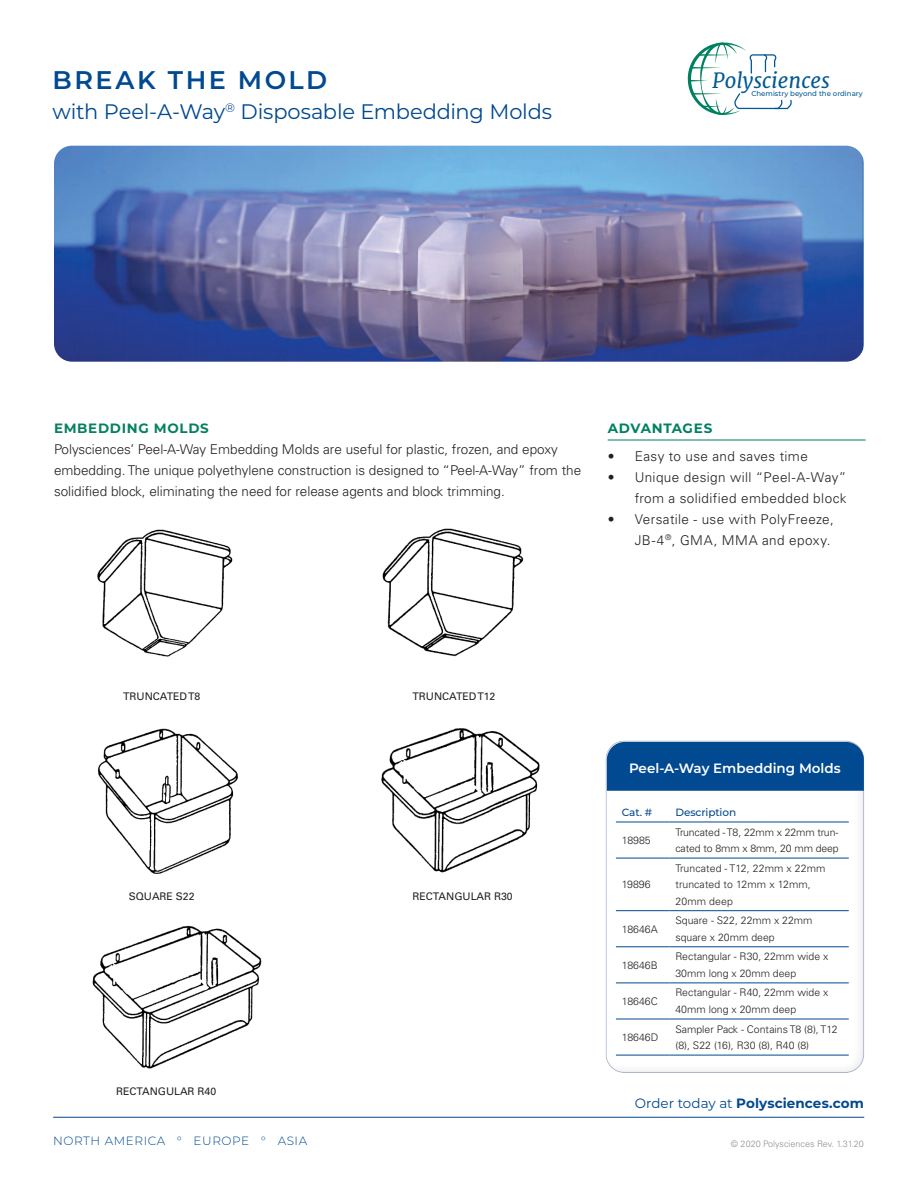
<style>
.page{position:relative;width:918px;height:1188px;background:#fff}
.page>*{position:absolute;margin:0;border:0;box-sizing:border-box;transform-origin:0 0}
.t1{font:600 25.5px "Montserrat";letter-spacing:.095em;color:#014990}
.t2{font:21px "Montserrat";letter-spacing:-.01em;color:#014990}
.t3{font:italic 20.85px "Merriweather";color:#005894}
.t4{font:300 13.5px/21px "Univers LT Std";color:#231f20}
.t5{font:300 13.5px/21px "Univers LT Std";letter-spacing:.03em;color:#231f20;text-align:right}
.t6{font:700 13.5px "Montserrat";letter-spacing:.005em;color:#014990}
.t7{font:600 13.5px "Montserrat";color:#fff}
.t8{font:700 13.5px "Montserrat";letter-spacing:.05em;color:#087f60}
.subhead{font:700 13.5px "Montserrat";letter-spacing:.06em;color:#008061}
.t9{font:300 12px "Montserrat";letter-spacing:.05em;color:#014990}
.t10{font:300 10.5px/16.5px "Univers LT Std";color:#231f20}
.t11{font:10.5px "Univers LT Std";color:#231f20}
.t12{font:500 10.5px "Montserrat";letter-spacing:-.01em;color:#014990}
.t13{font:300 9px "Univers LT Std";color:#8f9194}
.t14{font:500 7.05px "Montserrat";color:#005894}
.s1{font-weight:400}
</style>
<div class="page">
<svg style="left:688px;top:42px;width:104px;height:73px"></svg>
<hr style="left:53px;top:1117px;width:811px;height:1px;background:#014990">
<img style="left:54px;top:146px;width:810px;height:216px">
<div style="left:607px;top:742px;width:257px;height:49px;background:#014990"></div>
<hr style="left:616px;top:822px;width:53px;height:1px;background:#014990">
<hr style="left:669px;top:822px;width:180px;height:1px;background:#014990">
<hr style="left:616px;top:858px;width:53px;height:1px;background:#014990">
<hr style="left:669px;top:858px;width:180px;height:1px;background:#014990">
<hr style="left:616px;top:910px;width:53px;height:1px;background:#014990">
<hr style="left:669px;top:910px;width:180px;height:1px;background:#014990">
<hr style="left:616px;top:947px;width:53px;height:1px;background:#014990">
<hr style="left:669px;top:947px;width:180px;height:1px;background:#014990">
<hr style="left:616px;top:983px;width:53px;height:1px;background:#014990">
<hr style="left:669px;top:983px;width:180px;height:1px;background:#014990">
<hr style="left:616px;top:1019px;width:53px;height:1px;background:#014990">
<hr style="left:669px;top:1019px;width:180px;height:1px;background:#014990">
<hr style="left:616px;top:1055px;width:53px;height:1px;background:#014990">
<hr style="left:669px;top:1055px;width:180px;height:1px;background:#014990">
<hr style="left:608px;top:440px;width:258px;height:1px;background:#008061">
<img style="left:97px;top:529px;width:136px;height:128px">
<img style="left:382px;top:528px;width:142px;height:129px">
<img style="left:381px;top:728px;width:159px;height:145px">
<img style="left:97px;top:728px;width:141px;height:146px">
<img style="left:92px;top:925px;width:170px;height:144px">
<h1 class="t1" style="left:52px;top:62px;width:276px">BREAK THE MOLD</h1>
<h2 class="t2" style="left:52px;top:97px;width:501px">with Peel-A-Way<sup>®</sup> Disposable Embedding Molds</h2>
<h3 class="t3" style="left:712px;top:67px;width:119px">Polysciences</h3>
<p class="t14" style="left:751px;top:89px;width:113px">Chemistry beyond the ordinary</p>
<p class="t8" style="left:54px;top:419px;width:156px">EMBEDDING MOLDS</p>
<p class="t4" style="left:54px;top:439px;width:529px">Polysciences’ Peel-A-Way Embedding Molds are useful for plastic, frozen, and epoxy embedding. The unique polyethylene construction is designed to “Peel-A-Way” from the solidified block, eliminating the need for release agents and block trimming.</p>
<p class="subhead" style="left:608px;top:419px;width:106px">ADVANTAGES</p>
<p class="t5" style="left:608px;top:446px;width:202px">• Easy to use and saves time</p>
<p class="t5" style="left:608px;top:467px;width:240px">• Unique design will “Peel-A-Way” from a solidified embedded block</p>
<p class="t5" style="left:608px;top:509px;width:228px">• Versatile - use with PolyFreeze,<br>JB-4<sup>®</sup>, GMA, MMA and epoxy.</p>
<p class="t11" style="left:123px;top:690px;width:79px">TRUNCATED T8</p>
<p class="t11" style="left:129px;top:891px;width:67px">SQUARE S22</p>
<p class="t11" style="left:116px;top:1085px;width:102px">RECTANGULAR R40</p>
<p class="t11" style="left:413px;top:690px;width:84px">TRUNCATED T12</p>
<p class="t11" style="left:413px;top:891px;width:102px">RECTANGULAR R30</p>
<p class="t7" style="left:629px;top:759px;width:213px">Peel-A-Way Embedding Molds</p>
<p class="t12" style="left:622px;top:805px;width:32px">Cat. #</p>
<p class="t12" style="left:675px;top:805px;width:62px">Description</p>
<p class="t10" style="left:622px;top:832px;width:30px">18985</p>
<p class="t10" style="left:675px;top:824px;width:165px">Truncated - T8, 22mm x 22mm trun&shy;cated to 8mm x 8mm, 20 mm deep</p>
<p class="t10" style="left:622px;top:876px;width:30px">19896</p>
<p class="t10" style="left:675px;top:860px;width:152px">Truncated - T12, 22mm x 22mm truncated to 12mm x 12mm,<br>20mm deep</p>
<p class="t10" style="left:622px;top:921px;width:37px">18646A</p>
<p class="t10" style="left:675px;top:912px;width:139px">Square - S22, 22mm x 22mm square x 20mm deep</p>
<p class="t10" style="left:622px;top:957px;width:37px">18646B</p>
<p class="t10" style="left:675px;top:948px;width:154px">Rectangular - R30, 22mm wide x<br>30mm long x 20mm deep</p>
<p class="t10" style="left:622px;top:993px;width:37px">18646C</p>
<p class="t10" style="left:675px;top:985px;width:154px">Rectangular - R40, 22mm wide x<br>40mm long x 20mm deep</p>
<p class="t10" style="left:622px;top:1029px;width:38px">18646D</p>
<p class="t10" style="left:675px;top:1021px;width:164px">Sampler Pack - Contains T8 (8), T12 (8), S22 (16), R30 (8), R40 (8)</p>
<p class="t6" style="left:635px;top:1093px;width:231px"><span class="s1">Order today at</span> Polysciences.com</p>
<p class="t9" style="left:53px;top:1133px;width:256px">NORTH AMERICA ° EUROPE ° ASIA</p>
<p class="t13" style="left:731px;top:1138px;width:135px">© 2020 Polysciences Rev. 1.31.20</p>
</div>
